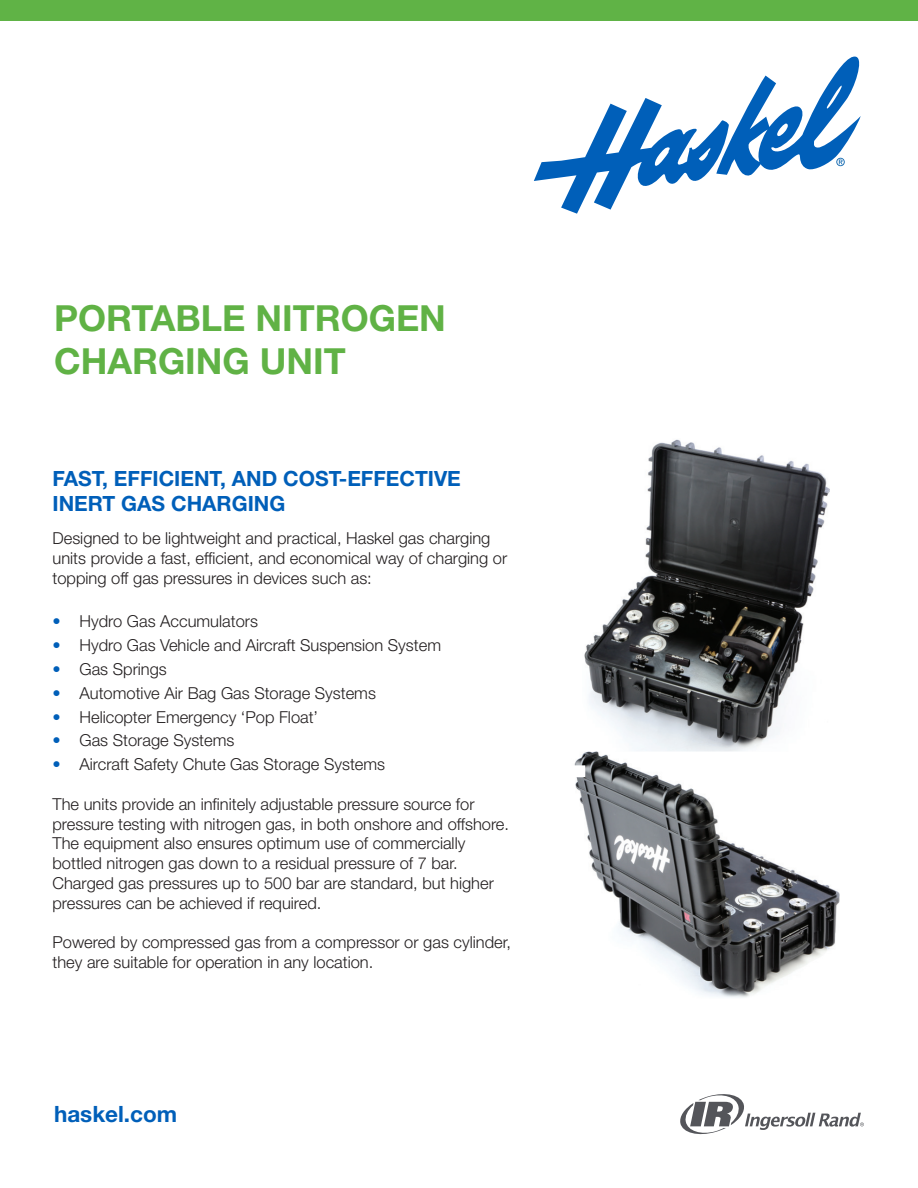
<style>
.page{position:relative;width:918px;height:1188px;background:#fff}
.page>*{position:absolute;margin:0;border:0;box-sizing:border-box;transform-origin:0 0}
.t1{font:700 36px/43.2px "Helvetica Neue LT Std";color:#60b245}
.Subhead{font:700 22.5px "Helvetica Neue LT Std";color:#005fb9}
.Subhead-2{font:700 21px/25.2px "Helvetica Neue LT Std";color:#005fb9}
.Body{font:300 16.5px/19.8px "Helvetica Neue LT Std";color:#231f20}
.s1{color:#005fb9}
</style>
<div class="page">
<div style="left:0;top:0;width:918px;height:21px;background:#60b346"></div>
<svg style="left:534px;top:56px;width:327px;height:158px"></svg>
<img style="left:584px;top:439px;width:245px;height:313px">
<img style="left:574px;top:752px;width:266px;height:246px">
<svg style="left:680px;top:1094px;width:184px;height:40px"></svg>
<p class="t1" style="left:54px;top:296px;width:394px">PORTABLE NITROGEN<br>CHARGING UNIT</p>
<p class="Subhead-2" style="left:52px;top:465px;width:410px">FAST, EFFICIENT, AND COST-EFFECTIVE<br>INERT GAS CHARGING</p>
<p class="Body" style="left:52px;top:528px;width:456px">Designed to be lightweight and practical, Haskel gas charging units provide a fast, efficient, and economical way of charging or topping off gas pressures in devices such as:</p>
<p class="Body" style="left:52px;top:611px;width:207px"><span class="s1">•</span> Hydro Gas Accumulators</p>
<p class="Body" style="left:52px;top:635px;width:390px"><span class="s1">•</span> Hydro Gas Vehicle and Aircraft Suspension System</p>
<p class="Body" style="left:52px;top:659px;width:116px"><span class="s1">•</span> Gas Springs</p>
<p class="Body" style="left:52px;top:683px;width:325px"><span class="s1">•</span> Automotive Air Bag Gas Storage Systems</p>
<p class="Body" style="left:52px;top:706px;width:267px"><span class="s1">•</span> Helicopter Emergency ‘Pop Float’</p>
<p class="Body" style="left:52px;top:730px;width:183px"><span class="s1">•</span> Gas Storage Systems</p>
<p class="Body" style="left:52px;top:754px;width:334px"><span class="s1">•</span> Aircraft Safety Chute Gas Storage Systems</p>
<p class="Body" style="left:52px;top:794px;width:458px">The units provide an infinitely adjustable pressure source for pressure testing with nitrogen gas, in both onshore and offshore.<br>The equipment also ensures optimum use of commercially bottled nitrogen gas down to a residual pressure of 7 bar.<br>Charged gas pressures up to 500 bar are standard, but higher pressures can be achieved if required.</p>
<p class="Body" style="left:52px;top:932px;width:460px">Powered by compressed gas from a compressor or gas cylinder, they are suitable for operation in any location.</p>
<p class="Subhead" style="left:54px;top:1100px;width:125px">haskel.com</p>
</div>
